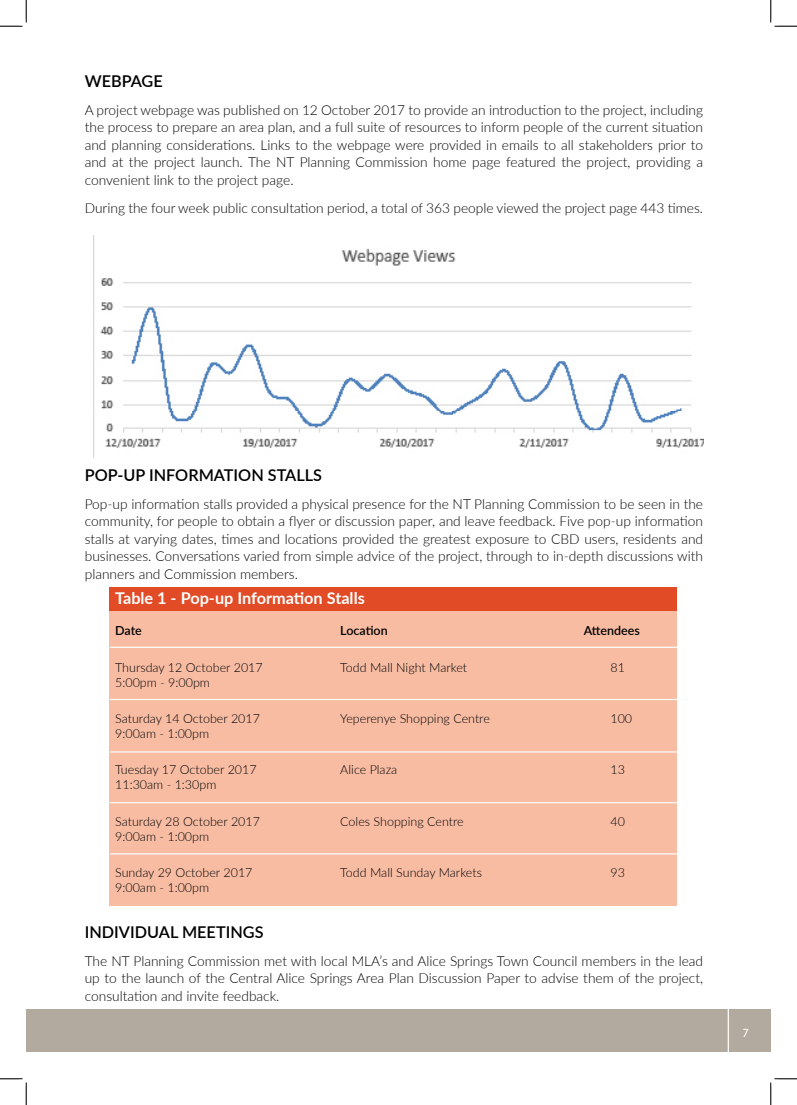
<style>
.page{position:relative;width:797px;height:1105px;background:#fff}
.page>*{position:absolute;margin:0;border:0;box-sizing:border-box;transform-origin:0 0}
.t1{font:600 16.25px "Lato";color:#000}
.t2{font:700 16.25px "Lato";color:#fff}
.t3{font:300 13.75px/17.5px "Lato";color:#000;text-align:justify}
.t4{font:300 12.5px "Lato";color:#000101}
.t5{font:600 12.5px "Lato";color:#000101}
.t6{font:12.5px "Myriad Pro";color:#fff}
</style>
<div class="page">
<div style="left:110px;top:588px;width:566px;height:23px;background:#e14b26"></div>
<div style="left:110px;top:611px;width:567px;height:294px;background:#f8bca3"></div>
<hr style="left:110px;top:751px;width:567px;height:1px;background:#fbfbfb">
<hr style="left:110px;top:853px;width:567px;height:1px;background:#fbfbfb">
<hr style="left:110px;top:647px;width:567px;height:1px;background:#fbfbfb">
<hr style="left:110px;top:802px;width:566px;height:1px;background:#fbfbfb">
<hr style="left:110px;top:699px;width:567px;height:1px;background:#fbfbfb">
<img style="left:94px;top:236px;width:609px;height:221px">
<div style="left:26px;top:1010px;width:744px;height:42px;background:#b2aa9f"></div>
<hr style="left:727px;top:1006px;width:2px;height:51px;background:#fff">
<svg style="left:0;top:0;width:27px;height:27px"></svg>
<svg style="left:0;top:1078px;width:27px;height:27px"></svg>
<svg style="left:770px;top:0;width:27px;height:27px"></svg>
<svg style="left:770px;top:1078px;width:27px;height:27px"></svg>
<p class="t1" style="left:85px;top:69px;width:80px">WEBPAGE</p>
<p class="t3" style="left:85px;top:101px;width:620px">A project webpage was published on 12 October 2017 to provide an introduction to the project, including the process to prepare an area plan, and a full suite of resources to inform people of the current situation and planning considerations. Links to the webpage were provided in emails to all stakeholders prior to and at the project launch. The NT Planning Commission home page featured the project, providing a convenient link to the project page.</p>
<p class="t3" style="left:85px;top:199px;width:620px">During the four week public consultation period, a total of 363 people viewed the project page 443 times.</p>
<p class="t1" style="left:85px;top:463px;width:239px">POP-UP INFORMATION STALLS</p>
<p class="t3" style="left:85px;top:494px;width:620px">Pop-up information stalls provided a physical presence for the NT Planning Commission to be seen in the community, for people to obtain a flyer or discussion paper, and leave feedback. Five pop-up information stalls at varying dates, times and locations provided the greatest exposure to CBD users, residents and businesses. Conversations varied from simple advice of the project, through to in-depth discussions with planners and Commission members.</p>
<p class="t2" style="left:115px;top:586px;width:251px">Table 1 - Pop-up Information Stalls</p>
<p class="t5" style="left:115px;top:622px;width:28px">Date</p>
<p class="t5" style="left:340px;top:622px;width:49px">Location</p>
<p class="t5" style="left:583px;top:622px;width:58px">Attendees</p>
<p class="t4" style="left:115px;top:658px;width:149px">Thursday 12 October 2017</p>
<p class="t4" style="left:340px;top:658px;width:128px">Todd Mall Night Market</p>
<p class="t4" style="left:610px;top:658px;width:16px">81</p>
<p class="t4" style="left:115px;top:673px;width:96px">5:00pm - 9:00pm</p>
<p class="t4" style="left:115px;top:710px;width:146px">Saturday 14 October 2017</p>
<p class="t4" style="left:340px;top:710px;width:151px">Yeperenye Shopping Centre</p>
<p class="t4" style="left:610px;top:710px;width:23px">100</p>
<p class="t4" style="left:115px;top:725px;width:95px">9:00am - 1:00pm</p>
<p class="t4" style="left:115px;top:761px;width:143px">Tuesday 17 October 2017</p>
<p class="t4" style="left:340px;top:761px;width:58px">Alice Plaza</p>
<p class="t4" style="left:610px;top:761px;width:16px">13</p>
<p class="t4" style="left:115px;top:776px;width:103px">11:30am - 1:30pm</p>
<p class="t4" style="left:115px;top:812px;width:146px">Saturday 28 October 2017</p>
<p class="t4" style="left:340px;top:812px;width:125px">Coles Shopping Centre</p>
<p class="t4" style="left:610px;top:812px;width:16px">40</p>
<p class="t4" style="left:115px;top:827px;width:95px">9:00am - 1:00pm</p>
<p class="t4" style="left:115px;top:864px;width:139px">Sunday 29 October 2017</p>
<p class="t4" style="left:340px;top:864px;width:143px">Todd Mall Sunday Markets</p>
<p class="t4" style="left:610px;top:864px;width:16px">93</p>
<p class="t4" style="left:115px;top:879px;width:95px">9:00am - 1:00pm</p>
<p class="t1" style="left:85px;top:920px;width:180px">INDIVIDUAL MEETINGS</p>
<p class="t3" style="left:85px;top:951px;width:620px">The NT Planning Commission met with local MLA’s and Alice Springs Town Council members in the lead up to the launch of the Central Alice Springs Area Plan Discussion Paper to advise them of the project, consultation and invite feedback.</p>
<p class="t6" style="left:742px;top:1025px;width:8px">7</p>
</div>
